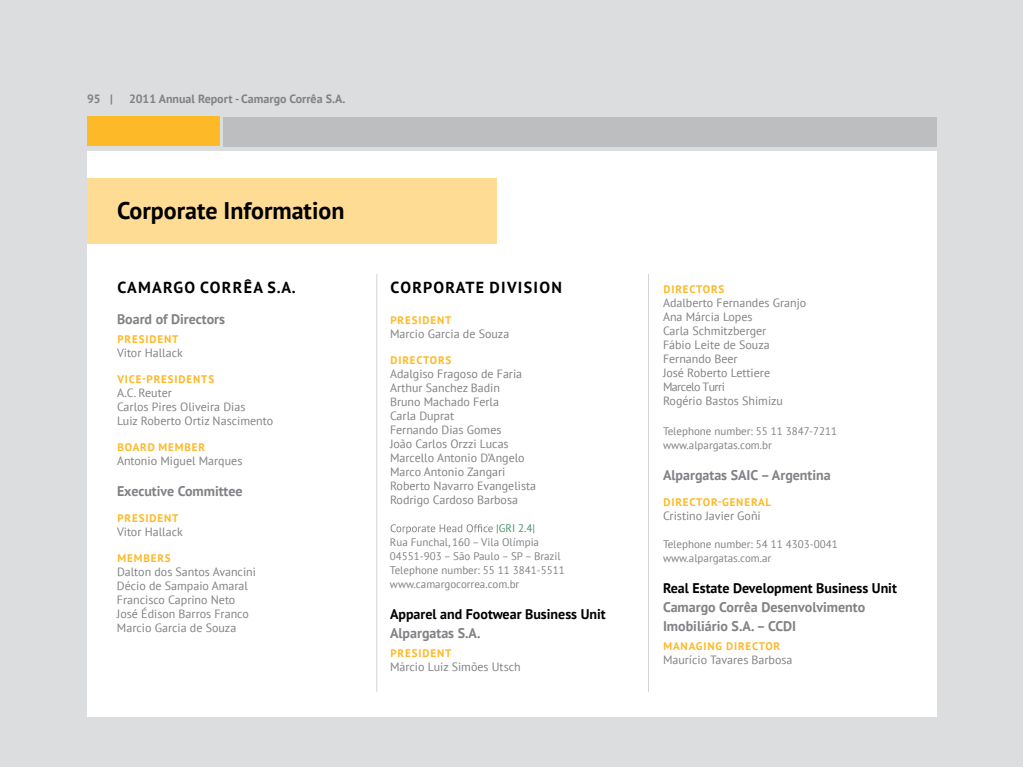
<style>
.page{position:relative;width:1024px;height:768px;background:#fff}
.page>*{position:absolute;margin:0;border:0;box-sizing:border-box;transform-origin:0 0}
.t1{font:700 24px "PT Sans";color:#000}
.t2{font:700 16px "PT Sans";letter-spacing:.08em;color:#000}
.t3{font:700 14px/19px "PT Sans";color:#808285}
.t4{font:700 14px/19px "PT Sans";color:#000}
.t5{font:12px/14px "PT Sans";color:#808285}
.t6{font:700 12px "PT Sans";color:#808285}
.t7{font:11px/14px "PT Sans";color:#808285}
.t8{font:700 11px "PT Sans";letter-spacing:.08em;color:#fdb927}
.t9{font:700 11px "PT Sans";letter-spacing:.08em;color:#fdb826}
.s1{color:#4a926a}
.s2{color:#808285}
.s3{color:#000}
</style>
<div class="page">
<div style="left:0;top:0;width:1023px;height:768px;background:#dcddde"></div>
<div style="left:87px;top:151px;width:850px;height:566px;background:#fff"></div>
<div style="left:224px;top:117px;width:713px;height:30px;background:#bcbec0"></div>
<div style="left:87px;top:116px;width:133px;height:30px;background:#fdb927"></div>
<div style="left:87px;top:179px;width:410px;height:65px;background:#fedc93"></div>
<hr style="left:376px;top:274px;width:1px;height:418px;background:#d1d3d4">
<hr style="left:648px;top:274px;width:1px;height:418px;background:#d1d3d4">
<svg style="left:391px;top:524px;width:102px;height:10px"></svg>
<p class="t6" style="left:87px;top:91px;width:27px">95 |</p>
<p class="t6" style="left:129px;top:91px;width:218px">2011 Annual Report - Camargo Corrêa S.A.</p>
<p class="t1" style="left:117px;top:194px;width:229px">Corporate Information</p>
<p class="t2" style="left:118px;top:277px;width:180px">CAMARGO CORRÊA S.A.</p>
<p class="t3" style="left:117px;top:309px;width:110px">Board of Directors</p>
<p class="t8" style="left:117px;top:332px;width:62px">PRESIDENT</p>
<p class="t5" style="left:117px;top:346px;width:67px">Vitor Hallack</p>
<p class="t9" style="left:117px;top:372px;width:98px">VICE-PRESIDENTS</p>
<p class="t5" style="left:117px;top:386px;width:158px">A.C. Reuter<br>Carlos Pires Oliveira Dias<br>Luiz Roberto Ortiz Nascimento</p>
<p class="t9" style="left:117px;top:440px;width:89px">BOARD MEMBER</p>
<p class="t5" style="left:117px;top:454px;width:127px">Antonio Miguel Marques</p>
<p class="t3" style="left:117px;top:481px;width:127px">Executive Committee</p>
<p class="t8" style="left:117px;top:511px;width:62px">PRESIDENT</p>
<p class="t5" style="left:117px;top:525px;width:67px">Vitor Hallack</p>
<p class="t8" style="left:117px;top:551px;width:55px">MEMBERS</p>
<p class="t5" style="left:117px;top:565px;width:141px">Dalton dos Santos Avancini<br>Décio de Sampaio Amaral<br>Francisco Caprino Neto<br>José Édison Barros Franco<br>Marcio Garcia de Souza</p>
<p class="t2" style="left:391px;top:277px;width:173px">CORPORATE DIVISION</p>
<p class="t8" style="left:390px;top:313px;width:62px">PRESIDENT</p>
<p class="t5" style="left:390px;top:327px;width:121px">Marcio Garcia de Souza</p>
<p class="t8" style="left:390px;top:353px;width:62px">DIRECTORS</p>
<p class="t5" style="left:390px;top:367px;width:148px">Adalgiso Fragoso de Faria<br>Arthur Sanchez Badin<br>Bruno Machado Ferla<br>Carla Duprat<br>Fernando Dias Gomes<br>João Carlos Orzzi Lucas<br>Marcello Antonio D’Angelo<br>Marco Antonio Zangari<br>Roberto Navarro Evangelista<br>Rodrigo Cardoso Barbosa</p>
<p class="t7" style="left:390px;top:521px;width:176px;text-indent:106px"><span class="s1">|GRI 2.4|<br></span>Rua Funchal, 160 – Vila Olímpia<br>04551-903 – São Paulo – SP – Brazil<br>Telephone number: 55 11 3841-5511 www.camargocorrea.com.br</p>
<p class="t4" style="left:390px;top:604px;width:217px">Apparel and Footwear Business Unit<br><span class="s2">Alpargatas S.A.</span></p>
<p class="t8" style="left:390px;top:646px;width:62px">PRESIDENT</p>
<p class="t5" style="left:390px;top:660px;width:132px">Márcio Luiz Simões Utsch</p>
<p class="t8" style="left:663px;top:282px;width:62px">DIRECTORS</p>
<p class="t5" style="left:663px;top:295px;width:145px">Adalberto Fernandes Granjo<br>Ana Márcia Lopes<br>Carla Schmitzberger<br>Fábio Leite de Souza<br>Fernando Beer<br>José Roberto Lettiere<br>Marcelo Turri</p>
<p class="t7" style="left:663px;top:424px;width:176px">Telephone number: 55 11 3847-7211 www.alpargatas.com.br</p>
<p class="t3" style="left:663px;top:465px;width:169px">Alpargatas SAIC –Argentina</p>
<p class="t8" style="left:663px;top:495px;width:109px">DIRECTOR-GENERAL</p>
<p class="t5" style="left:663px;top:509px;width:99px">Cristino Javier Goñi</p>
<p class="t7" style="left:663px;top:537px;width:176px">Telephone number: 54 11 4303-0041 www.alpargatas.com.ar</p>
<p class="t3" style="left:663px;top:578px;width:235px"><span class="s3">Real Estate Development Business Unit<br></span>Camargo Corrêa Desenvolvimento<br>Imobiliário S.A.– CCDI</p>
<p class="t8" style="left:663px;top:639px;width:118px">MANAGING DIRECTOR</p>
<p class="t5" style="left:663px;top:653px;width:131px">Maurício Tavares Barbosa</p>
<p class="t5" style="left:663px;top:394px;width:122px">Rogério Bastos Shimizu</p>
</div>
